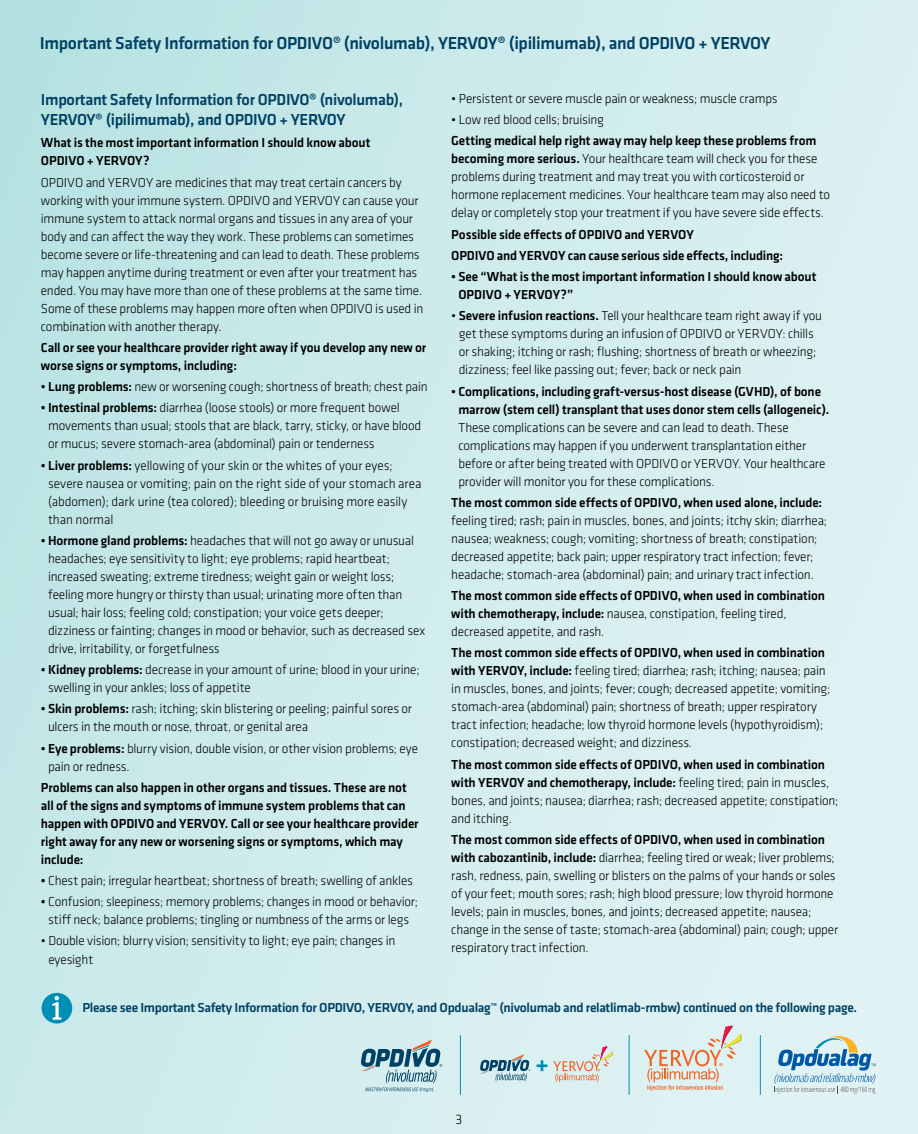
<style>
.page{position:relative;width:918px;height:1134px;background:#fff}
.page>*{position:absolute;margin:0;border:0;box-sizing:border-box;transform-origin:0 0}
.t1{font:500 18px "Klavika Basic";letter-spacing:-.02em;color:#004164}
.t2{font:500 16.5px/19.8px "Klavika Basic";letter-spacing:-.02em;color:#004164}
.t3{font:300 14.25px "Klavika Basic";color:#000}
.t4{font:300 13.5px/18px "Klavika Basic";letter-spacing:-.01em;color:#000}
.t5{font:500 13.5px/18px "Klavika Basic";letter-spacing:-.01em;color:#000}
.t6{font:500 13.5px "Klavika Basic";letter-spacing:-.025em;color:#004164}
.s1{font-weight:500}
.s2{font-weight:300}
</style>
<div class="page">
<div style="left:0;top:0;width:918px;height:1134px;background:linear-gradient(to right,#c0e5e6,#e0f2f4)"></div>
<div style="left:42px;top:993px;width:30px;height:31px;background:#008fb4;border-radius:50%"></div>
<svg style="left:52px;top:996px;width:10px;height:24px"></svg>
<svg style="left:537px;top:1060px;width:10px;height:11px"></svg>
<svg style="left:553px;top:1046px;width:60px;height:36px;background:#ded9d0"></svg>
<svg style="left:480px;top:1054px;width:50px;height:27px"></svg>
<hr style="left:629px;top:1035px;width:1px;height:60px;background:#008fb4">
<hr style="left:760px;top:1035px;width:1px;height:60px;background:#008fb4">
<hr style="left:460px;top:1035px;width:1px;height:60px;background:#008fb4">
<svg style="left:360px;top:1040px;width:82px;height:52px;background:#9bbcc5"></svg>
<svg style="left:644px;top:1026px;width:98px;height:65px;background:#e0d9d0"></svg>
<svg style="left:775px;top:1036px;width:101px;height:58px;background:#b0cedb"></svg>
<h1 class="t1" style="left:40px;top:30px;width:732px">Important Safety Information for OPDIVO® (nivolumab), YERVOY® (ipilimumab), and OPDIVO + YERVOY</h1>
<p class="t2" style="left:41px;top:89px;width:364px">Important Safety Information for OPDIVO® (nivolumab),<br>YERVOY® (ipilimumab), and OPDIVO + YERVOY</p>
<p class="t5" style="left:41px;top:134px;width:331px">What is the most important information I should know about<br>OPDIVO + YERVOY?</p>
<p class="t4" style="left:41px;top:173px;width:384px">OPDIVO and YERVOY are medicines that may treat certain cancers by working with your immune system. OPDIVO and YERVOY can cause your immune system to attack normal organs and tissues in any area of your body and can affect the way they work. These problems can sometimes become severe or life-threatening and can lead to death. These problems may happen anytime during treatment or even after your treatment has ended. You may have more than one of these problems at the same time.<br>Some of these problems may happen more often when OPDIVO is used in combination with another therapy.</p>
<p class="t5" style="left:41px;top:338px;width:387px">Call or see your healthcare provider right away if you develop any new or worse signs or symptoms, including:</p>
<p class="t4" style="left:41px;top:378px;width:388px"><span class="s1">• Lung problems:</span> new or worsening cough; shortness of breath; chest pain</p>
<p class="t4" style="left:48px;top:399px;width:375px;text-indent:-7px"><span class="s1">• Intestinal problems:</span> diarrhea (loose stools) or more frequent bowel movements than usual; stools that are black, tarry, sticky, or have blood or mucus; severe stomach-area (abdominal) pain or tenderness</p>
<p class="t4" style="left:48px;top:456px;width:375px;text-indent:-7px"><span class="s1">• Liver problems:</span> yellowing of your skin or the whites of your eyes; severe nausea or vomiting; pain on the right side of your stomach area (abdomen); dark urine (tea colored); bleeding or bruising more easily than normal</p>
<p class="t4" style="left:48px;top:531px;width:379px;text-indent:-7px"><span class="s1">• Hormone gland problems:</span> headaches that will not go away or unusual headaches; eye sensitivity to light; eye problems; rapid heartbeat; increased sweating; extreme tiredness; weight gain or weight loss; feeling more hungry or thirsty than usual; urinating more often than usual; hair loss; feeling cold; constipation; your voice gets deeper; dizziness or fainting; changes in mood or behavior, such as decreased sex drive, irritability, or forgetfulness</p>
<p class="t4" style="left:48px;top:660px;width:373px;text-indent:-7px"><span class="s1">• Kidney problems:</span> decrease in your amount of urine; blood in your urine; swelling in your ankles; loss of appetite</p>
<p class="t4" style="left:48px;top:700px;width:366px;text-indent:-7px"><span class="s1">• Skin problems:</span> rash; itching; skin blistering or peeling; painful sores or ulcers in the mouth or nose, throat, or genital area</p>
<p class="t4" style="left:48px;top:739px;width:372px;text-indent:-7px"><span class="s1">• Eye problems:</span> blurry vision, double vision, or other vision problems; eye pain or redness.</p>
<p class="t5" style="left:41px;top:778px;width:379px">Problems can also happen in other organs and tissues. These are not all of the signs and symptoms of immune system problems that can happen with OPDIVO and YERVOY. Call or see your healthcare provider right away for any new or worsening signs or symptoms, which may include:</p>
<p class="t4" style="left:41px;top:871px;width:374px"><span class="s1">•</span> Chest pain; irregular heartbeat; shortness of breath; swelling of ankles</p>
<p class="t4" style="left:41px;top:893px;width:379px;text-align:center"><span class="s1">•</span> Confusion; sleepiness; memory problems; changes in mood or behavior; stiff neck; balance problems; tingling or numbness of the arms or legs</p>
<p class="t4" style="left:48px;top:932px;width:349px;text-indent:-7px">• Double vision; blurry vision; sensitivity to light; eye pain; changes in eyesight</p>
<p class="t4" style="left:451px;top:89px;width:328px">• Persistent or severe muscle pain or weakness; muscle cramps</p>
<p class="t4" style="left:451px;top:111px;width:154px">• Low red blood cells; bruising</p>
<p class="t4" style="left:451px;top:132px;width:380px"><span class="s1">Getting medical help right away may help keep these problems from becoming more serious.</span> Your healthcare team will check you for these problems during treatment and may treat you with corticosteroid or hormone replacement medicines. Your healthcare team may also need to delay or completely stop your treatment if you have severe side effects.</p>
<p class="t5" style="left:451px;top:223px;width:333px;line-height:21.3px">Possible side effects of OPDIVO and YERVOY<br>OPDIVO and YERVOY can cause serious side effects, including:</p>
<p class="t5" style="left:458px;top:267px;width:360px;text-indent:-7px">• See “What is the most important information I should know about<br>OPDIVO + YERVOY?”</p>
<p class="t4" style="left:459px;top:307px;width:365px;text-indent:-7px">• <span class="s1">Severe infusion reactions.</span> Tell your healthcare team right away if you get these symptoms during an infusion of OPDIVO or YERVOY: chills or shaking; itching or rash; flushing; shortness of breath or wheezing; dizziness; feel like passing out; fever; back or neck pain</p>
<p class="t5" style="left:458px;top:382px;width:372px;text-indent:-7px">• Complications, including graft-versus-host disease (GVHD), of bone marrow (stem cell) transplant that uses donor stem cells (allogeneic).</p>
<p class="t4" style="left:458px;top:418px;width:369px">These complications can be severe and can lead to death. These complications may happen if you underwent transplantation either before or after being treated with OPDIVO or YERVOY. Your healthcare provider will monitor you for these complications.</p>
<p class="t5" style="left:451px;top:493px;width:372px">The most common side effects of OPDIVO, when used alone, include:</p>
<p class="t4" style="left:451px;top:511px;width:377px">feeling tired; rash; pain in muscles, bones, and joints; itchy skin; diarrhea; nausea; weakness; cough; vomiting; shortness of breath; constipation; decreased appetite; back pain; upper respiratory tract infection; fever; headache; stomach-area (abdominal) pain; and urinary tract infection.</p>
<p class="t5" style="left:451px;top:586px;width:375px">The most common side effects of OPDIVO, when used in combination with chemotherapy, include: <span class="s2">nausea, constipation, feeling tired, decreased appetite, and rash.</span></p>
<p class="t4" style="left:451px;top:644px;width:381px"><span class="s1">The most common side effects of OPDIVO, when used in combination with YERVOY, include:</span> feeling tired; diarrhea; rash; itching; nausea; pain in muscles, bones, and joints; fever; cough; decreased appetite; vomiting; stomach-area (abdominal) pain; shortness of breath; upper respiratory tract infection; headache; low thyroid hormone levels (hypothyroidism); constipation; decreased weight; and dizziness.</p>
<p class="t4" style="left:451px;top:755px;width:389px"><span class="s1">The most common side effects of OPDIVO, when used in combination with YERVOY and chemotherapy, include:</span> feeling tired; pain in muscles, bones, and joints; nausea; diarrhea; rash; decreased appetite; constipation; and itching.</p>
<p class="t4" style="left:451px;top:830px;width:388px"><span class="s1">The most common side effects of OPDIVO, when used in combination with cabozantinib, include:</span> diarrhea; feeling tired or weak; liver problems; rash, redness, pain, swelling or blisters on the palms of your hands or soles of your feet; mouth sores; rash; high blood pressure; low thyroid hormone levels; pain in muscles, bones, and joints; decreased appetite; nausea; change in the sense of taste; stomach-area (abdominal) pain; cough; upper respiratory tract infection.</p>
<p class="t6" style="left:82px;top:999px;width:776px">Please see Important Safety Information for OPDIVO, YERVOY, and Opdualag™ (nivolumab and relatlimab-rmbw) continued on the following page.</p>
<p class="t3" style="left:456px;top:1111px;width:8px">3</p>
</div>
